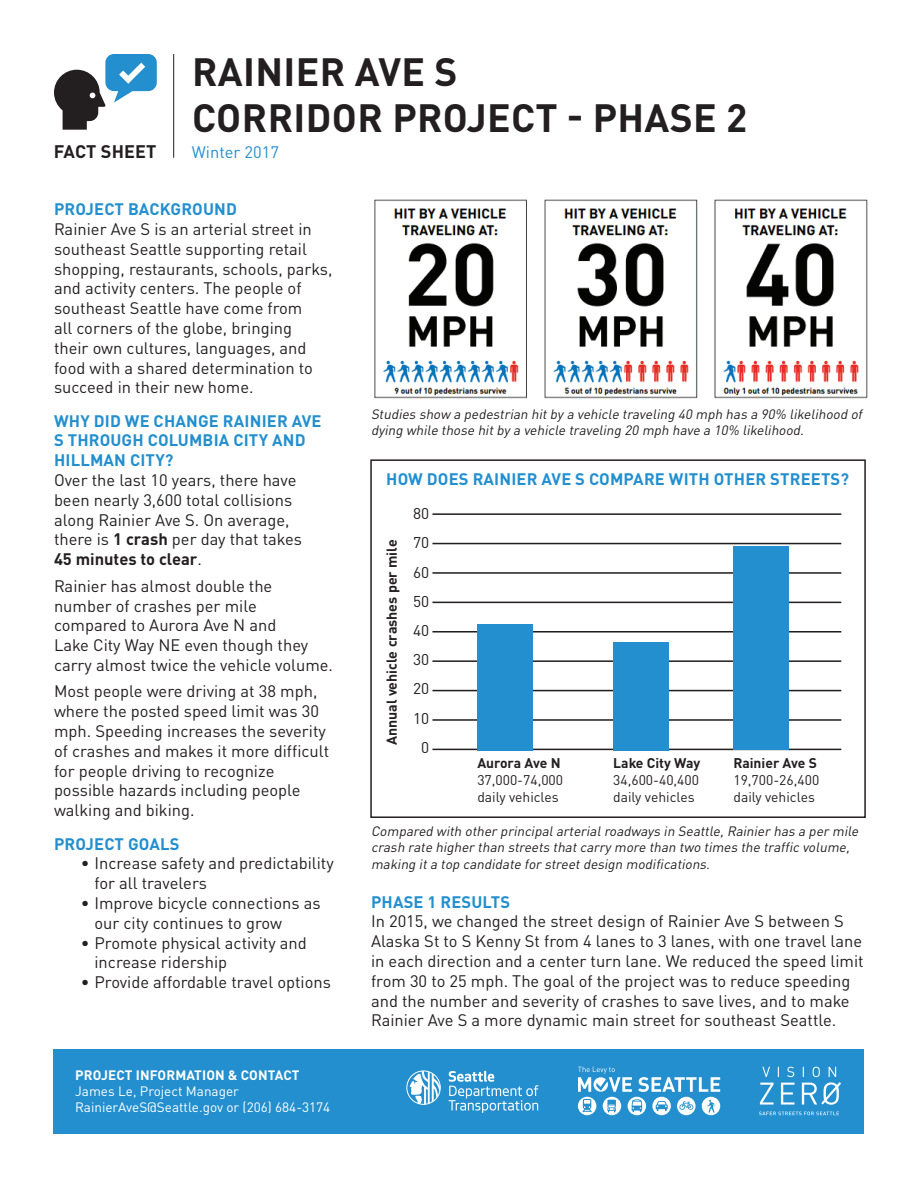
<style>
.page{position:relative;width:918px;height:1188px;background:#fff}
.page>*{position:absolute;margin:0;border:0;box-sizing:border-box;transform-origin:0 0}
.t1{font:700 39px/46.8px "DINOT";letter-spacing:.01em;color:#231f20}
.t2{font:700 18px "DINOT";letter-spacing:.01em;color:#231f20}
.t3{font:16.5px/19.8px "DINOT";color:#231f20}
.t4{font:700 16.5px/19.8px "DINOT";letter-spacing:.01em;color:#238fcf}
.t5{font:16.5px "DINOT";color:#238fcf}
.t6{font:15.45px/29.2px "DINOT";color:#231f20;text-align:center}
.t7{font:700 14.25px "DINOT";color:#231f20}
.t8{font:13.95px/16.6px "DINOT";color:#231f20}
.t9{font:700 13.95px "DINOT";color:#231f20}
.t10{font:italic 13.5px/16.2px "DINOT";color:#231f20}
.t11{font:13.5px/16.2px "DINOT";color:#fff}
.t12{font:700 13.5px "DINOT";letter-spacing:.01em;color:#fff}
.s1{font-weight:700}
</style>
<div class="page">
<svg style="left:54px;top:54px;width:103px;height:76px"></svg>
<hr style="left:173px;top:54px;width:1px;height:104px;background:#231f20">
<hr style="left:432px;top:513px;width:409px;height:2px;background:#231f20">
<hr style="left:432px;top:543px;width:409px;height:1px;background:#231f20">
<hr style="left:432px;top:572px;width:409px;height:2px;background:#231f20">
<hr style="left:432px;top:602px;width:409px;height:1px;background:#231f20">
<hr style="left:432px;top:631px;width:409px;height:2px;background:#231f20">
<hr style="left:432px;top:660px;width:409px;height:2px;background:#231f20">
<hr style="left:432px;top:690px;width:409px;height:1px;background:#231f20">
<hr style="left:432px;top:719px;width:409px;height:2px;background:#231f20">
<hr style="left:432px;top:749px;width:409px;height:1px;background:#231f20">
<div style="left:477px;top:624px;width:56px;height:126px;background:#238fcf"></div>
<div style="left:613px;top:642px;width:56px;height:108px;background:#238fcf"></div>
<div style="left:733px;top:547px;width:56px;height:203px;background:#238fcf"></div>
<img style="left:374px;top:199px;width:494px;height:200px">
<div style="left:370px;top:459px;width:496px;height:359px;border:2px solid #231f20"></div>
<div style="left:54px;top:1050px;width:810px;height:84px;background:#238fcf"></div>
<svg style="left:760px;top:1067px;width:81px;height:38px"></svg>
<svg style="left:759px;top:1112px;width:80px;height:3px"></svg>
<svg style="left:638px;top:1077px;width:82px;height:15px"></svg>
<div style="left:578px;top:1097px;width:18px;height:18px;background:#fff;border-radius:50%"></div>
<div style="left:603px;top:1097px;width:18px;height:18px;background:#fff;border-radius:50%"></div>
<svg style="left:628px;top:1097px;width:18px;height:18px"></svg>
<svg style="left:652px;top:1097px;width:19px;height:18px"></svg>
<svg style="left:677px;top:1097px;width:19px;height:18px"></svg>
<div style="left:702px;top:1097px;width:18px;height:18px;background:#fff;border-radius:50%"></div>
<svg style="left:582px;top:1099px;width:10px;height:13px"></svg>
<svg style="left:632px;top:1099px;width:10px;height:13px"></svg>
<svg style="left:656px;top:1101px;width:12px;height:10px"></svg>
<svg style="left:679px;top:1101px;width:14px;height:9px"></svg>
<svg style="left:707px;top:1100px;width:7px;height:13px"></svg>
<svg style="left:607px;top:1100px;width:9px;height:12px"></svg>
<svg style="left:578px;top:1067px;width:54px;height:25px"></svg>
<svg style="left:449px;top:1071px;width:89px;height:42px"></svg>
<div style="left:407px;top:1071px;width:33px;height:34px;border:1px solid #fff;border-radius:50%"></div>
<svg style="left:410px;top:1071px;width:30px;height:33px"></svg>
<h1 class="t1" style="left:192px;top:47px;width:557px">RAINIER AVE S<br>CORRIDOR PROJECT - PHASE 2</h1>
<p class="t2" style="left:54px;top:140px;width:104px">FACT SHEET</p>
<p class="t5" style="left:192px;top:141px;width:89px">Winter 2017</p>
<p class="t4" style="left:54px;top:199px;width:184px">PROJECT BACKGROUND</p>
<p class="t3" style="left:54px;top:219px;width:280px">Rainier Ave S is an arterial street in southeast Seattle supporting retail shopping, restaurants, schools, parks, and activity centers. The people of southeast Seattle have come from<br>all corners of the globe, bringing<br>their own cultures, languages, and food with a shared determination to succeed in their new home.</p>
<p class="t4" style="left:54px;top:410px;width:269px">WHY DID WE CHANGE RAINIER AVE<br>S THROUGH COLUMBIA CITY AND<br>HILLMAN CITY?</p>
<p class="t3" style="left:54px;top:470px;width:250px">Over the last 10 years, there have been nearly 3,600 total collisions along Rainier Ave S. On average, there is <span class="s1">1 crash</span> per day that takes<br><span class="s1">45 minutes to clear</span>.</p>
<p class="t3" style="left:54px;top:576px;width:281px">Rainier has almost double the number of crashes per mile compared to Aurora Ave N and<br>Lake City Way NE even though they carry almost twice the vehicle volume.</p>
<p class="t3" style="left:54px;top:681px;width:277px">Most people were driving at 38 mph, where the posted speed limit was 30 mph. Speeding increases the severity of crashes and makes it more difficult for people driving to recognize possible hazards including people walking and biking.</p>
<p class="t4" style="left:54px;top:833px;width:127px">PROJECT GOALS</p>
<p class="t3" style="left:94px;top:853px;width:241px;text-indent:-13px">• Increase safety and predictability for all travelers</p>
<p class="t3" style="left:94px;top:893px;width:228px;text-indent:-13px">• Improve bicycle connections as our city continues to grow</p>
<p class="t3" style="left:94px;top:932px;width:214px;text-indent:-13px">• Promote physical activity and increase ridership</p>
<p class="t3" style="left:81px;top:972px;width:251px">• Provide affordable travel options</p>
<p class="t12" style="left:75px;top:1066px;width:226px">PROJECT INFORMATION &amp; CONTACT</p>
<p class="t11" style="left:75px;top:1083px;width:257px">James Le, Project Manager<br>RainierAveS@Seattle.gov or (206) 684-3174</p>
<p class="t10" style="left:371px;top:406px;width:496px">Studies show a pedestrian hitby a vehicle traveling 40 mph has a 90% likelihood of dying while those hitby a vehicle traveling 20 mph have a 10% likelihood.</p>
<p class="t4" style="left:386px;top:469px;width:464px">HOW DOES RAINIER AVE S COMPARE WITH OTHER STREETS?</p>
<p class="t7" style="left:383px;top:745px;width:207px;rotate:-90deg">Annual vehicle crashes per mile</p>
<p class="t6" style="left:413px;top:498px;width:18px">80<br>70<br>60<br>50<br>40<br>30<br>20<br>10<br>0</p>
<p class="t9" style="left:477px;top:754px;width:85px">Aurora Ave N</p>
<p class="t8" style="left:477px;top:772px;width:87px">37,000-74,000 daily vehicles</p>
<p class="t9" style="left:613px;top:754px;width:89px">Lake City Way</p>
<p class="t8" style="left:613px;top:772px;width:87px">34,600-40,400 daily vehicles</p>
<p class="t9" style="left:733px;top:754px;width:85px">Rainier Ave S</p>
<p class="t8" style="left:733px;top:772px;width:87px">19,700-26,400 daily vehicles</p>
<p class="t10" style="left:371px;top:823px;width:492px">Compared with other principalarterialroadways in Seattle,Rainier has a per mile crash rate higher than streets thatcarry more than two times the traffic volume, making ita top candidate for streetdesign modifications.</p>
<p class="t4" style="left:371px;top:891px;width:141px">PHASE 1 RESULTS</p>
<p class="t3" style="left:371px;top:911px;width:494px">In 2015, we changed the street design of Rainier Ave S between S Alaska St to S Kenny St from 4 lanes to 3 lanes, with one travel lane in each direction and a center turn lane. We reduced the speed limit from 30 to 25 mph. The goal of the project was to reduce speeding and the number and severity of crashes to save lives, and to make Rainier Ave S a more dynamic main street for southeast Seattle.</p>
</div>
